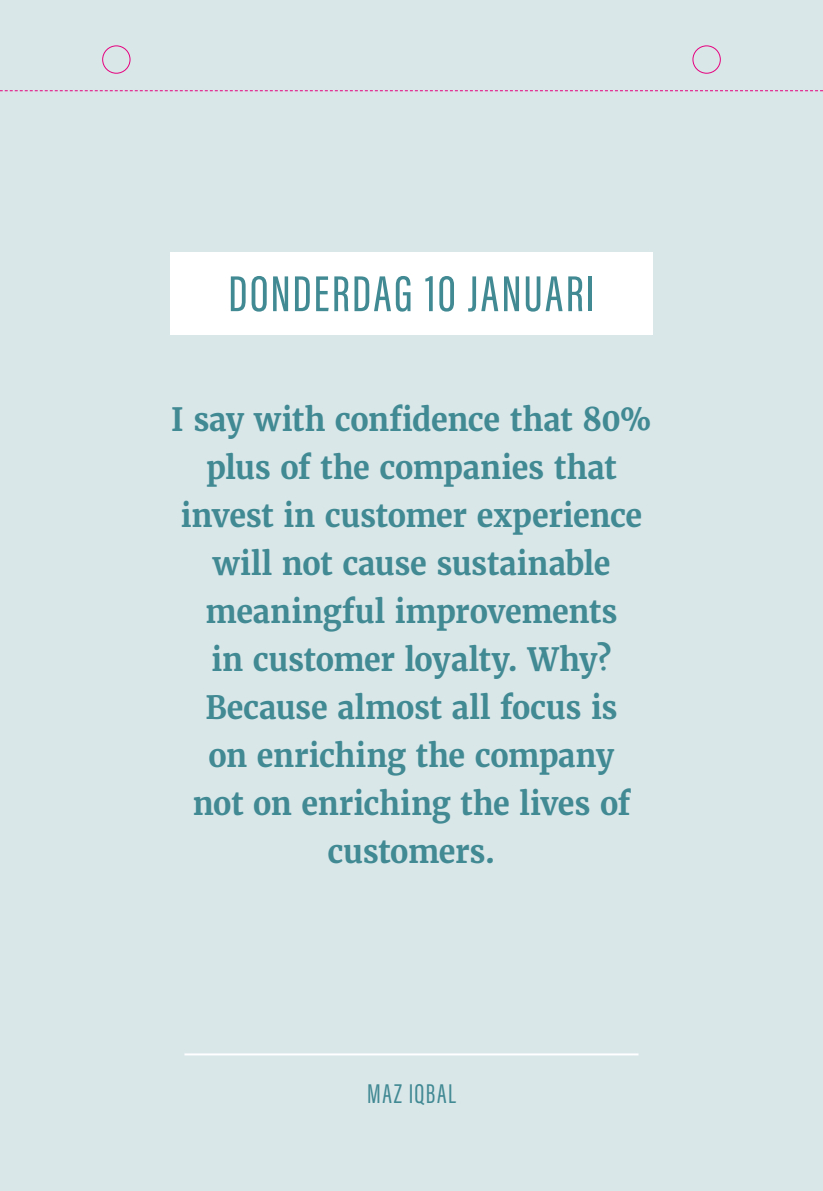
<style>
.page{position:relative;width:823px;height:1191px;background:#fff}
.page>*{position:absolute;margin:0;border:0;box-sizing:border-box;transform-origin:0 0}
.t1{font:500 52px "Acumin Pro Extra Cond";letter-spacing:.045em;color:#418993}
.t2{font:700 32px/48px "Merriweather";letter-spacing:-.01em;color:#418993;text-align:center;scale:.95 1}
.t3{font:28px "Acumin Pro Extra Cond";letter-spacing:.055em;color:#418993}
</style>
<div class="page">
<div style="left:0;top:0;width:822px;height:1191px;background:#d9e7e9"></div>
<div style="left:170px;top:252px;width:482px;height:83px;background:#fff"></div>
<hr style="left:184px;top:1053px;width:454px;height:2px;background:#fff">
<div style="left:102px;top:45px;width:28px;height:29px;border:1px solid #e6007e;border-radius:50%"></div>
<div style="left:692px;top:45px;width:28px;height:29px;border:1px solid #e6007e;border-radius:50%"></div>
<svg style="left:0;top:90px;width:822px;height:1px"></svg>
<h1 class="t1" style="left:228px;top:262px;width:368px">DONDERDAG 10 JANUARI</h1>
<p class="t2" style="left:171px;top:395px;width:507px">I say with confidence that 80% plus of the companies that invest in customer experience will not cause sustainable meaningful improvements<br>in customer loyalty. Why?<br>Because almost all focus is<br>on enriching the company<br>not on enriching the lives of customers.</p>
<p class="t3" style="left:367px;top:1077px;width:90px">MAZ IQBAL</p>
</div>
